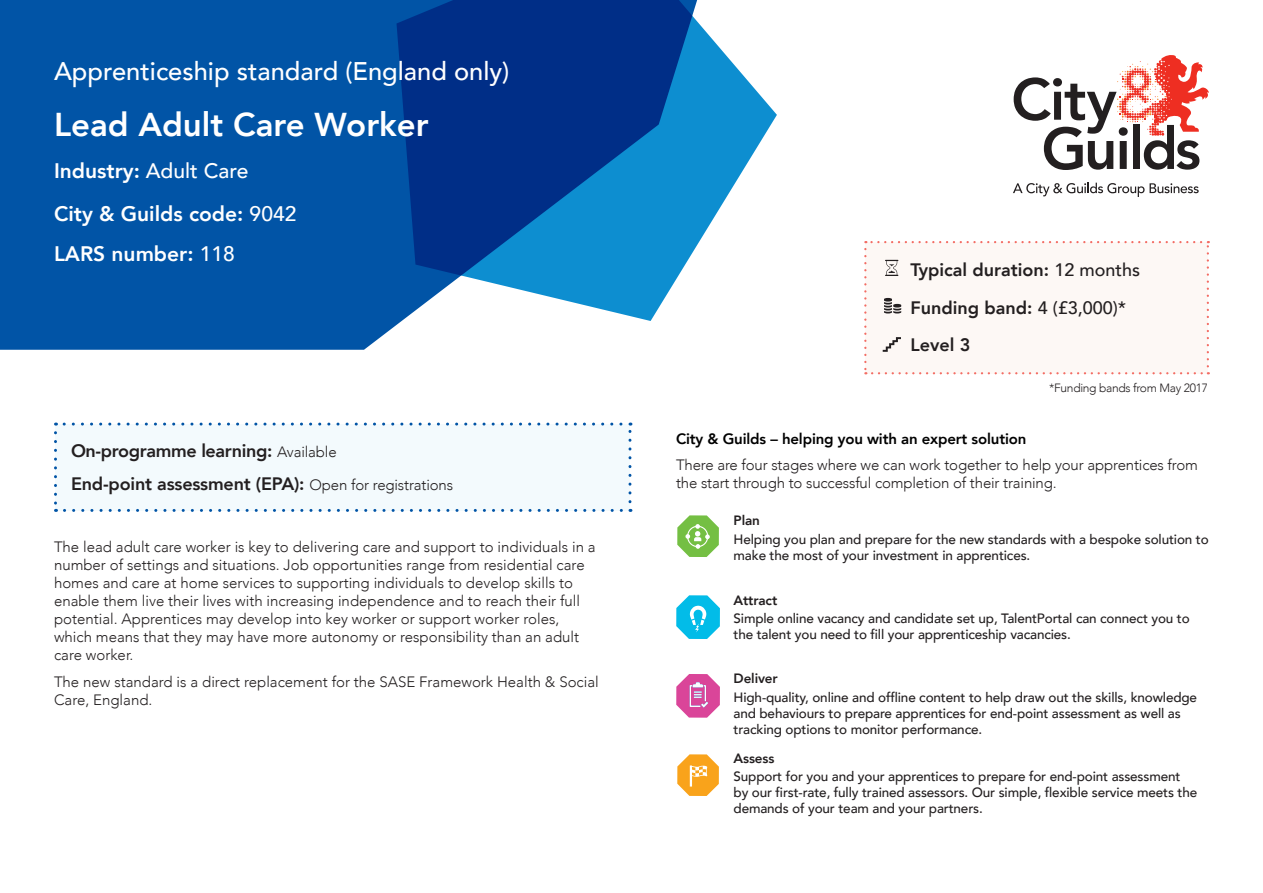
<style>
.page{position:relative;width:1263px;height:893px;background:#fff}
.page>*{position:absolute;margin:0;border:0;box-sizing:border-box;transform-origin:0 0}
.t1{font:800 33px "Avenir";color:#fff}
.t2{font:500 25.5px "Avenir";color:#fff}
.t3{font:800 21px "Avenir";color:#fff}
.t4{font:800 18px "Avenir";letter-spacing:-.01em;color:#231f20}
.t5{font:300 15px/18px "Avenir";color:#231f20}
.t6{font:800 15px "Avenir";letter-spacing:-.01em;color:#000}
.t7{font:500 13.5px/16.2px "Avenir";letter-spacing:-.01em;color:#231f20}
.t8{font:800 13.5px "Avenir";letter-spacing:-.01em;color:#231f20}
.t9{font:300 12px "Avenir";letter-spacing:-.025em;color:#231f20}
.s1{font-weight:500}
.s2{font-weight:300;font-size:15px}
</style>
<div class="page">
<div style="left:0;top:0;width:402px;height:350px;background:#0154a6"></div>
<svg style="left:396px;top:0;width:381px;height:321px"></svg>
<div style="left:865px;top:242px;width:343px;height:131px;background:#fdf5f1"></div>
<svg style="left:864px;top:249px;width:2px;height:125px"></svg>
<svg style="left:872px;top:372px;width:337px;height:2px"></svg>
<svg style="left:1207px;top:241px;width:2px;height:125px"></svg>
<svg style="left:865px;top:241px;width:336px;height:2px"></svg>
<svg style="left:885px;top:260px;width:13px;height:16px"></svg>
<svg style="left:884px;top:298px;width:17px;height:15px"></svg>
<svg style="left:883px;top:337px;width:18px;height:15px"></svg>
<svg style="left:1014px;top:55px;width:195px;height:115px"></svg>
<svg style="left:1013px;top:183px;width:186px;height:14px"></svg>
<svg style="left:676px;top:674px;width:44px;height:44px"></svg>
<svg style="left:677px;top:754px;width:42px;height:42px"></svg>
<svg style="left:677px;top:515px;width:42px;height:42px"></svg>
<svg style="left:676px;top:595px;width:44px;height:44px"></svg>
<div style="left:56px;top:424px;width:574px;height:86px;background:#f3fafd"></div>
<svg style="left:54px;top:433px;width:3px;height:79px"></svg>
<svg style="left:64px;top:509px;width:567px;height:3px"></svg>
<svg style="left:628px;top:423px;width:3px;height:79px"></svg>
<svg style="left:56px;top:423px;width:565px;height:3px"></svg>
<p class="t2" style="left:54px;top:49px;width:457px">Apprenticeship standard (England only)</p>
<p class="t1" style="left:54px;top:99px;width:376px">Lead Adult Care Worker</p>
<p class="t3" style="left:54px;top:155px;width:196px">Industry: <span class="s1">Adult Care</span></p>
<p class="t3" style="left:54px;top:197px;width:244px">City &amp; Guilds code: <span class="s1">9042</span></p>
<p class="t3" style="left:54px;top:238px;width:182px">LARS number: <span class="s1">118</span></p>
<p class="t4" style="left:71px;top:437px;width:267px">On-programme learning: <span class="s2">Available</span></p>
<p class="t4" style="left:71px;top:470px;width:384px">End-point assessment (EPA): <span class="s2">Open for registrations</span></p>
<p class="t5" style="left:54px;top:538px;width:543px">The lead adult care worker is key to delivering care and support to individuals in a number of settings and situations. Job opportunities range from residential care homes and care at home services to supporting individuals to develop skills to enable them live their lives with increasing independence and to reach their full potential. Apprentices may develop into key worker or support worker roles, which means that they may have more autonomy or responsibility than an adult care worker.</p>
<p class="t5" style="left:54px;top:673px;width:546px">The new standard is a direct replacement for the SASE Framework Health &amp; Social<br>Care, England.</p>
<p class="t4" style="left:910px;top:256px;width:231px">Typical duration: <span class="s1">12 months</span></p>
<p class="t4" style="left:910px;top:293px;width:217px">Funding band: <span class="s1">4 (£3,000)*</span></p>
<p class="t4" style="left:910px;top:331px;width:62px">Level 3</p>
<p class="t9" style="left:1049px;top:381px;width:160px">*Funding bands from May 2017</p>
<p class="t6" style="left:676px;top:427px;width:352px">City &amp; Guilds – helping you with an expert solution</p>
<p class="t5" style="left:676px;top:456px;width:523px">There are four stages where we can work together to help your apprentices from the start through to successful completion of their training.</p>
<p class="t8" style="left:733px;top:510px;width:28px">Plan</p>
<p class="t7" style="left:733px;top:530px;width:477px">Helping you plan and prepare for the new standards with a bespoke solution to make the most of your investment in apprentices.</p>
<p class="t8" style="left:733px;top:590px;width:45px">Attract</p>
<p class="t7" style="left:733px;top:610px;width:458px">Simple online vacancy and candidate set up, TalentPortal can connect you to the talent you need to fill your apprenticeship vacancies.</p>
<p class="t8" style="left:733px;top:668px;width:46px">Deliver</p>
<p class="t7" style="left:733px;top:688px;width:465px">High-quality, online and offline content to help draw out the skills, knowledge and behaviours to prepare apprentices for end-point assessment as well as tracking options to monitor performance.</p>
<p class="t8" style="left:733px;top:747px;width:42px">Assess</p>
<p class="t7" style="left:733px;top:767px;width:465px">Support for you and your apprentices to prepare for end-point assessment by our first-rate, fully trained assessors. Our simple, flexible service meets the demands of your team and your partners.</p>
</div>
